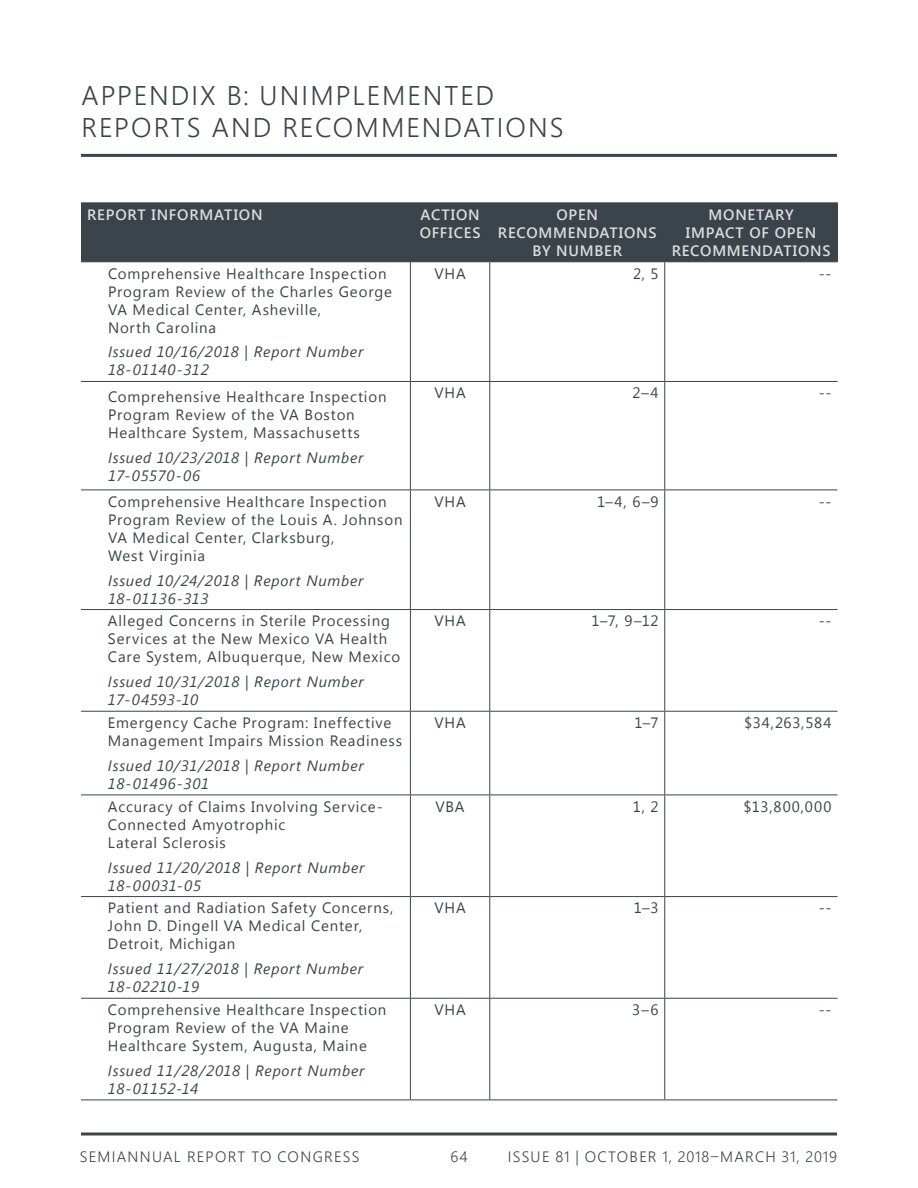
<style>
.page{position:relative;width:918px;height:1188px;background:#fff}
.page>*{position:absolute;margin:0;border:0;box-sizing:border-box;transform-origin:0 0}
.t1{font:300 27px/32.4px "Segoe UI";letter-spacing:.075em;color:#3b444b}
.t2{font:15px/18px "Segoe UI";letter-spacing:.055em;color:#3b444b}
.t3{font:italic 15px/18px "Segoe UI";letter-spacing:.05em;color:#3b444b}
.t4{font:600 15px/18px "Segoe UI";letter-spacing:.05em;color:#dcdcdc;text-align:center}
.t5{font:300 15px "Segoe UI";letter-spacing:.08em;color:#3b444b}
</style>
<div class="page">
<svg style="left:81px;top:1132px;width:756px;height:4px;background:#6b7277"></svg>
<hr style="left:81px;top:154px;width:756px;height:3px;background:#3b444b">
<div style="left:81px;top:203px;width:756px;height:58px;background:#3b444b"></div>
<hr style="left:81px;top:381px;width:329px;height:1px;background:#3b444b">
<hr style="left:410px;top:381px;width:80px;height:1px;background:#3b444b">
<hr style="left:490px;top:381px;width:175px;height:1px;background:#3b444b">
<hr style="left:665px;top:381px;width:173px;height:1px;background:#3b444b">
<hr style="left:81px;top:490px;width:329px;height:1px;background:#3b444b">
<hr style="left:410px;top:490px;width:80px;height:1px;background:#3b444b">
<hr style="left:490px;top:490px;width:175px;height:1px;background:#3b444b">
<hr style="left:665px;top:490px;width:173px;height:1px;background:#3b444b">
<hr style="left:81px;top:609px;width:329px;height:1px;background:#3b444b">
<hr style="left:410px;top:609px;width:80px;height:1px;background:#3b444b">
<hr style="left:490px;top:609px;width:175px;height:1px;background:#3b444b">
<hr style="left:665px;top:609px;width:173px;height:1px;background:#3b444b">
<hr style="left:81px;top:711px;width:329px;height:1px;background:#3b444b">
<hr style="left:410px;top:711px;width:80px;height:1px;background:#3b444b">
<hr style="left:490px;top:711px;width:175px;height:1px;background:#3b444b">
<hr style="left:665px;top:711px;width:173px;height:1px;background:#3b444b">
<hr style="left:81px;top:795px;width:329px;height:1px;background:#3b444b">
<hr style="left:410px;top:795px;width:80px;height:1px;background:#3b444b">
<hr style="left:490px;top:795px;width:175px;height:1px;background:#3b444b">
<hr style="left:665px;top:795px;width:173px;height:1px;background:#3b444b">
<hr style="left:81px;top:896px;width:329px;height:1px;background:#3b444b">
<hr style="left:410px;top:896px;width:80px;height:1px;background:#3b444b">
<hr style="left:490px;top:896px;width:175px;height:1px;background:#3b444b">
<hr style="left:665px;top:896px;width:173px;height:1px;background:#3b444b">
<hr style="left:81px;top:998px;width:329px;height:1px;background:#3b444b">
<hr style="left:410px;top:998px;width:80px;height:1px;background:#3b444b">
<hr style="left:490px;top:998px;width:175px;height:1px;background:#3b444b">
<hr style="left:665px;top:998px;width:173px;height:1px;background:#3b444b">
<hr style="left:81px;top:1100px;width:329px;height:1px;background:#3b444b">
<hr style="left:410px;top:1100px;width:80px;height:1px;background:#3b444b">
<hr style="left:490px;top:1100px;width:175px;height:1px;background:#3b444b">
<hr style="left:665px;top:1100px;width:173px;height:1px;background:#3b444b">
<hr style="left:81px;top:202px;width:329px;height:1px;background:#3b444b">
<hr style="left:410px;top:202px;width:80px;height:1px;background:#3b444b">
<hr style="left:490px;top:202px;width:175px;height:1px;background:#3b444b">
<hr style="left:665px;top:202px;width:173px;height:1px;background:#3b444b">
<hr style="left:81px;top:261px;width:329px;height:1px;background:#3b444b">
<hr style="left:410px;top:261px;width:80px;height:1px;background:#3b444b">
<hr style="left:490px;top:261px;width:175px;height:1px;background:#3b444b">
<hr style="left:665px;top:261px;width:173px;height:1px;background:#3b444b">
<hr style="left:837px;top:203px;width:1px;height:58px;background:#3b444b">
<hr style="left:410px;top:262px;width:1px;height:119px;background:#3b444b">
<hr style="left:489px;top:262px;width:1px;height:119px;background:#3b444b">
<hr style="left:664px;top:262px;width:1px;height:119px;background:#3b444b">
<hr style="left:410px;top:382px;width:1px;height:108px;background:#3b444b">
<hr style="left:489px;top:382px;width:1px;height:108px;background:#3b444b">
<hr style="left:664px;top:382px;width:1px;height:108px;background:#3b444b">
<hr style="left:410px;top:490px;width:1px;height:119px;background:#3b444b">
<hr style="left:489px;top:490px;width:1px;height:119px;background:#3b444b">
<hr style="left:664px;top:490px;width:1px;height:119px;background:#3b444b">
<hr style="left:410px;top:610px;width:1px;height:101px;background:#3b444b">
<hr style="left:489px;top:610px;width:1px;height:101px;background:#3b444b">
<hr style="left:664px;top:610px;width:1px;height:101px;background:#3b444b">
<hr style="left:410px;top:712px;width:1px;height:83px;background:#3b444b">
<hr style="left:489px;top:712px;width:1px;height:83px;background:#3b444b">
<hr style="left:664px;top:712px;width:1px;height:83px;background:#3b444b">
<hr style="left:410px;top:795px;width:1px;height:101px;background:#3b444b">
<hr style="left:489px;top:795px;width:1px;height:101px;background:#3b444b">
<hr style="left:664px;top:795px;width:1px;height:101px;background:#3b444b">
<hr style="left:410px;top:897px;width:1px;height:101px;background:#3b444b">
<hr style="left:489px;top:897px;width:1px;height:101px;background:#3b444b">
<hr style="left:664px;top:897px;width:1px;height:101px;background:#3b444b">
<hr style="left:410px;top:999px;width:1px;height:101px;background:#3b444b">
<hr style="left:489px;top:999px;width:1px;height:101px;background:#3b444b">
<hr style="left:664px;top:999px;width:1px;height:101px;background:#3b444b">
<h1 class="t1" style="left:81px;top:78px;width:484px">APPENDIX B: UNIMPLEMENTED<br>REPORTS AND RECOMMENDATIONS</h1>
<p class="t4" style="left:87px;top:205px;width:177px">REPORT INFORMATION</p>
<p class="t4" style="left:420px;top:205px;width:62px;text-align:left">ACTION<br>OFFICES</p>
<p class="t4" style="left:498px;top:205px;width:160px">OPEN<br>RECOMMENDATIONS<br>BY NUMBER</p>
<p class="t4" style="left:672px;top:205px;width:160px">MONETARY<br>IMPACT OF OPEN<br>RECOMMENDATIONS</p>
<p class="t2" style="left:108px;top:264px;width:285px">Comprehensive Healthcare Inspection<br>Program Review of the Charles George<br>VA Medical Center, Asheville,<br>North Carolina</p>
<p class="t3" style="left:108px;top:342px;width:257px">Issued 10/16/2018 | Report Number<br>18-01140-312</p>
<p class="t2" style="left:434px;top:264px;width:33px">VHA</p>
<p class="t2" style="left:633px;top:264px;width:27px">2, 5</p>
<p class="t2" style="left:819px;top:264px;width:14px">--</p>
<p class="t2" style="left:108px;top:387px;width:280px">Comprehensive Healthcare Inspection<br>Program Review of the VA Boston<br>Healthcare System, Massachusetts</p>
<p class="t3" style="left:108px;top:448px;width:257px">Issued 10/23/2018 | Report Number<br>17-05570-06</p>
<p class="t2" style="left:108px;top:492px;width:296px">Comprehensive Healthcare Inspection<br>Program Review of the Louis A. Johnson<br>VA Medical Center, Clarksburg,<br>West Virginia</p>
<p class="t3" style="left:108px;top:571px;width:257px">Issued 10/24/2018 | Report Number<br>18-01136-313</p>
<p class="t2" style="left:108px;top:611px;width:294px">Alleged Concerns in Sterile Processing<br>Services at the New Mexico VA Health<br>Care System, Albuquerque, New Mexico</p>
<p class="t3" style="left:108px;top:672px;width:257px">Issued 10/31/2018 | Report Number<br>17-04593-10</p>
<p class="t2" style="left:108px;top:713px;width:296px">Emergency Cache Program: Ineffective<br>Management Impairs Mission Readiness</p>
<p class="t3" style="left:108px;top:756px;width:257px">Issued 10/31/2018 | Report Number<br>18-01496-301</p>
<p class="t2" style="left:108px;top:797px;width:276px">Accuracy of Claims Involving Service-<br>Connected Amyotrophic<br>Lateral Sclerosis</p>
<p class="t3" style="left:108px;top:858px;width:258px">Issued 11/20/2018 | Report Number<br>18-00031-05</p>
<p class="t2" style="left:108px;top:899px;width:287px">Patient and Radiation Safety Concerns,<br>John D. Dingell VA Medical Center,<br>Detroit, Michigan</p>
<p class="t3" style="left:108px;top:959px;width:257px">Issued 11/27/2018 | Report Number<br>18-02210-19</p>
<p class="t2" style="left:108px;top:1000px;width:280px">Comprehensive Healthcare Inspection<br>Program Review of the VA Maine<br>Healthcare System, Augusta, Maine</p>
<p class="t3" style="left:108px;top:1061px;width:258px">Issued 11/28/2018 | Report Number<br>18-01152-14</p>
<p class="t2" style="left:434px;top:383px;width:33px">VHA</p>
<p class="t2" style="left:633px;top:383px;width:28px">2–4</p>
<p class="t2" style="left:819px;top:383px;width:14px">--</p>
<p class="t2" style="left:434px;top:492px;width:33px">VHA</p>
<p class="t2" style="left:597px;top:492px;width:63px">1–4, 6–9</p>
<p class="t2" style="left:819px;top:492px;width:14px">--</p>
<p class="t2" style="left:434px;top:611px;width:33px">VHA</p>
<p class="t2" style="left:592px;top:611px;width:69px">1–7, 9–12</p>
<p class="t2" style="left:819px;top:611px;width:14px">--</p>
<p class="t2" style="left:434px;top:713px;width:33px">VHA</p>
<p class="t2" style="left:634px;top:713px;width:26px">1–7</p>
<p class="t2" style="left:744px;top:713px;width:89px">$34,263,584</p>
<p class="t2" style="left:436px;top:797px;width:31px">VBA</p>
<p class="t2" style="left:633px;top:797px;width:27px">1, 2</p>
<p class="t2" style="left:743px;top:797px;width:90px">$13,800,000</p>
<p class="t2" style="left:434px;top:899px;width:33px">VHA</p>
<p class="t2" style="left:634px;top:899px;width:27px">1–3</p>
<p class="t2" style="left:819px;top:899px;width:14px">--</p>
<p class="t2" style="left:434px;top:1000px;width:33px">VHA</p>
<p class="t2" style="left:632px;top:1000px;width:28px">3–6</p>
<p class="t2" style="left:819px;top:1000px;width:14px">--</p>
<p class="t5" style="left:80px;top:1146px;width:281px">SEMIANNUAL REPORT TO CONGRESS</p>
<p class="t5" style="left:450px;top:1146px;width:19px">64</p>
<p class="t5" style="left:508px;top:1146px;width:331px">ISSUE 81 | OCTOBER 1, 2018–MARCH 31, 2019</p>
</div>
